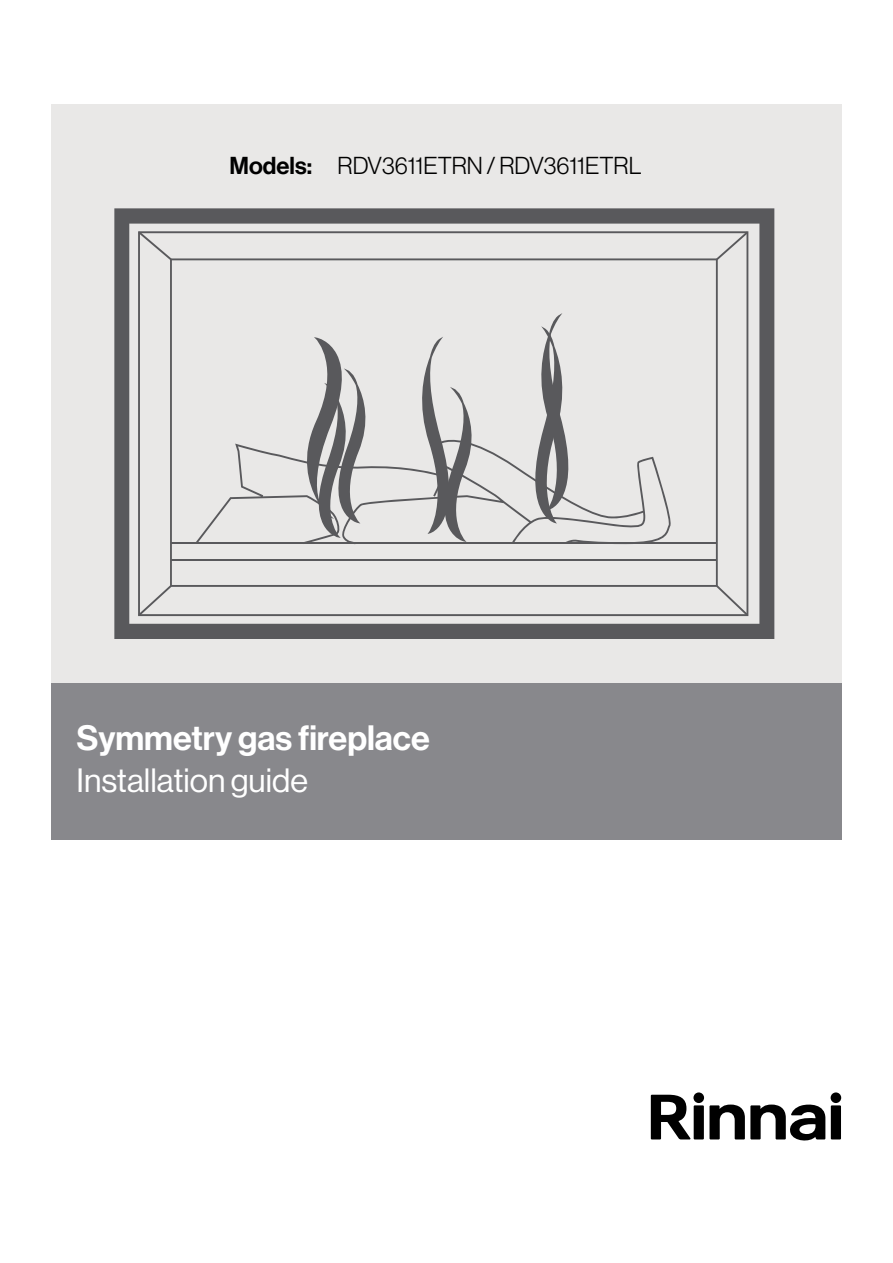
<style>
.page{position:relative;width:893px;height:1263px;background:#fff}
.page>*{position:absolute;margin:0;border:0;box-sizing:border-box;transform-origin:0 0}
.t1{font:34.5px "N Haas Grotesk DS Pro 65 Md";color:#fff}
.t2{font:33px "N Haas Grotesk DS Pro 55 Rg";color:#fff}
.t3{font:24px "N Haas Grotesk DS Pro 45 Lt";color:#000}
.s1{font-family:"N Haas Grotesk DS Pro 65 Md"}
</style>
<div class="page">
<div style="left:51px;top:682px;width:791px;height:158px;background:#88888c"></div>
<div style="left:693px;top:1092px;width:11px;height:11px;background:#000;border-radius:50%"></div>
<div style="left:694px;top:1105px;width:10px;height:34px;background:#000"></div>
<div style="left:831px;top:1092px;width:10px;height:11px;background:#000;border-radius:50%"></div>
<div style="left:831px;top:1105px;width:10px;height:34px;background:#000"></div>
<svg style="left:651px;top:1095px;width:40px;height:44px"></svg>
<svg style="left:709px;top:1104px;width:116px;height:37px"></svg>
<div style="left:51px;top:104px;width:791px;height:578px;background:#e9e8e7"></div>
<svg style="left:114px;top:208px;width:660px;height:431px;fill:#59595c"></svg>
<svg style="left:138px;top:231px;width:610px;height:385px"></svg>
<svg style="left:170px;top:258px;width:548px;height:329px"></svg>
<svg style="left:138px;top:231px;width:34px;height:29px"></svg>
<svg style="left:716px;top:232px;width:32px;height:28px"></svg>
<svg style="left:716px;top:585px;width:32px;height:31px"></svg>
<svg style="left:138px;top:585px;width:34px;height:31px"></svg>
<hr style="left:171px;top:559px;width:546px;height:2px;background:#59595c">
<hr style="left:171px;top:542px;width:546px;height:2px;background:#59595c">
<svg style="left:196px;top:437px;width:477px;height:105px"></svg>
<svg style="left:291px;top:337px;width:86px;height:201px"></svg>
<svg style="left:520px;top:313px;width:63px;height:211px"></svg>
<svg style="left:410px;top:337px;width:73px;height:205px"></svg>
<p class="t3" style="left:230px;top:152px;width:413px"><span class="s1">Models:</span> RDV3611ETRN / RDV3611ETRL</p>
<h1 class="t1" style="left:77px;top:717px;width:355px">Symmetry gas fireplace</h1>
<h2 class="t2" style="left:77px;top:762px;width:233px">Installation guide</h2>
</div>
